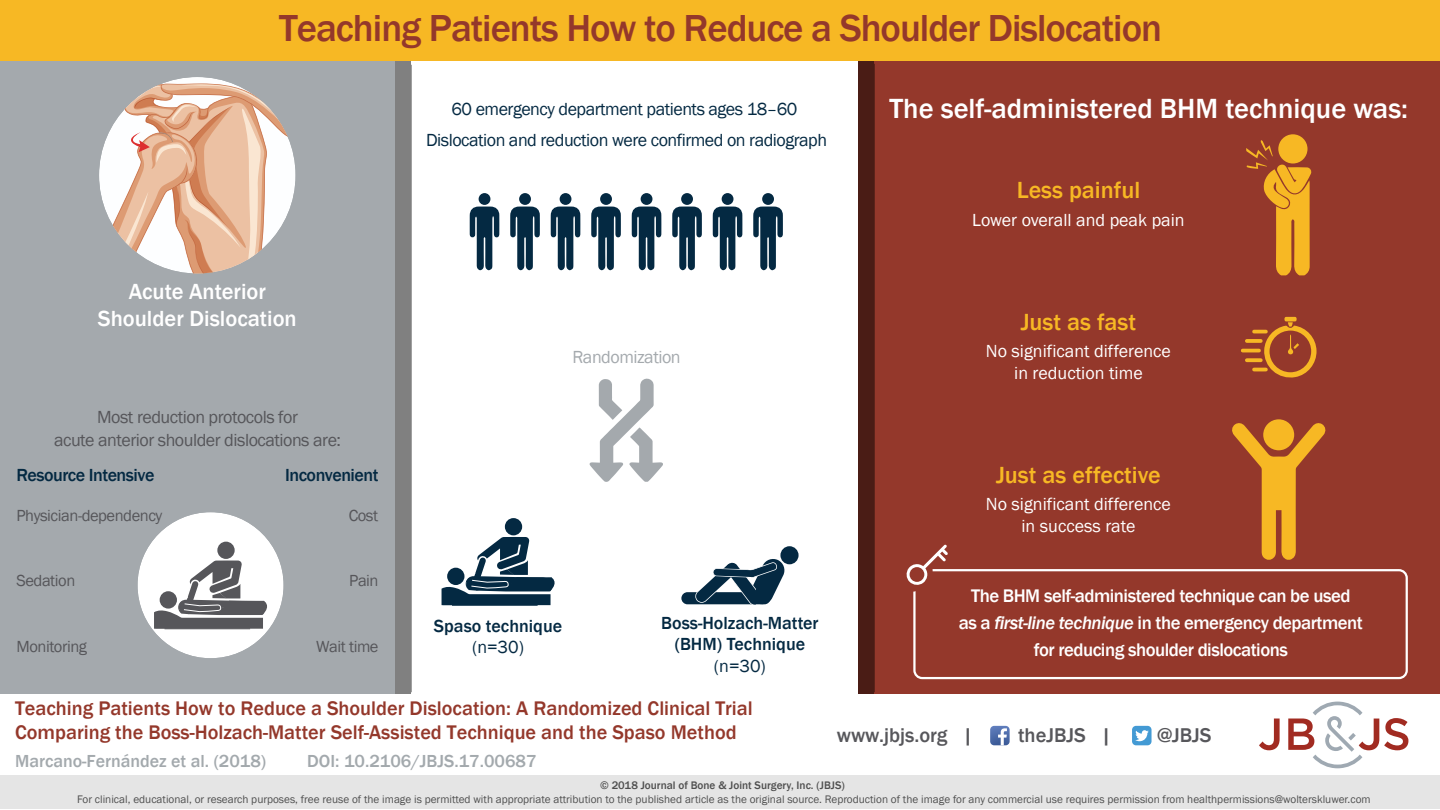
<style>
.page{position:relative;width:1440px;height:810px;background:#fff}
.page>*{position:absolute;margin:0;border:0;box-sizing:border-box;transform-origin:0 0}
.t1{font:500 38.7px "Franklin Gothic";letter-spacing:-.025em;color:#94382b}
.t2{font:500 28.5px "Franklin Gothic";color:#fff}
.t3{font:500 24px "Franklin Gothic";color:#f7b824}
.t4{font:500 22.5px/27px "Franklin Gothic";color:#fff;text-align:center}
.t5{font:500 20.48px "Franklin Gothic";color:#57575b}
.t6{font:500 20.25px/24.3px "Franklin Gothic";color:#94382b}
.t7{font:500 18.75px/27px "Franklin Gothic";letter-spacing:-.025em;color:#fff;text-align:center}
.t8{font:18px/31.5px "Franklin Gothic";letter-spacing:-.025em;color:#042942;text-align:center}
.t9{font:18px/21.6px "Franklin Gothic";color:#fff;text-align:center}
.t10{font:18px/22.5px "Franklin Gothic";letter-spacing:-.025em;color:#56565a;text-align:center}
.t11{font:500 18px/21.6px "Franklin Gothic";color:#042942;text-align:center}
.t12{font:500 18px "Franklin Gothic";letter-spacing:-.025em;color:#042942}
.t13{font:18px "Franklin Gothic";letter-spacing:-.025em;color:#a4a9ad}
.t14{font:500 17.92px "Franklin Gothic";color:#a3a9ad}
.t15{font:16.5px "Franklin Gothic";letter-spacing:-.025em;color:#56565a}
.t16{font:11.25px "Franklin Gothic";color:#4f4f4f}
.t17{font:500 11.25px "Franklin Gothic";color:#4f4f4f}
.s1{font-style:italic}
</style>
<div class="page">
<div style="left:857px;top:61px;width:583px;height:634px;background:#94382b"></div>
<div style="left:858px;top:61px;width:17px;height:633px;background:#4a1c15"></div>
<div style="left:395px;top:60px;width:463px;height:634px;background:#fff"></div>
<img style="left:394px;top:61px;width:18px;height:633px">
<div style="left:0;top:61px;width:394px;height:633px;background:#a4a9ad"></div>
<div style="left:0;top:694px;width:1440px;height:88px;background:#fff"></div>
<div style="left:0;top:776px;width:1440px;height:33px;background:#e5e5e5"></div>
<div style="left:0;top:0;width:1440px;height:61px;background:#f7b824"></div>
<svg style="left:1259px;top:719px;width:21px;height:31px"></svg>
<svg style="left:1288px;top:702px;width:120px;height:66px"></svg>
<svg style="left:990px;top:726px;width:20px;height:19px"></svg>
<div style="left:1132px;top:726px;width:20px;height:19px;background:#439ad4;border-radius:4px"></div>
<svg style="left:1135px;top:730px;width:14px;height:11px"></svg>
<div style="left:913px;top:569px;width:495px;height:110px;border:2px solid #fff;border-radius:8px"></div>
<div style="left:891px;top:550px;width:42px;height:42px;background:#94382b;border-radius:50%"></div>
<svg style="left:906px;top:545px;width:42px;height:40px"></svg>
<svg style="left:99px;top:82px;width:197px;height:192px"></svg>
<svg style="left:470px;top:207px;width:29px;height:63px"></svg>
<div style="left:479px;top:193px;width:11px;height:12px;background:#042942;border-radius:50%"></div>
<svg style="left:510px;top:207px;width:30px;height:63px"></svg>
<div style="left:519px;top:193px;width:12px;height:12px;background:#042942;border-radius:50%"></div>
<svg style="left:551px;top:207px;width:29px;height:63px"></svg>
<div style="left:560px;top:193px;width:12px;height:12px;background:#042942;border-radius:50%"></div>
<svg style="left:591px;top:207px;width:30px;height:63px"></svg>
<div style="left:600px;top:193px;width:12px;height:12px;background:#042942;border-radius:50%"></div>
<svg style="left:632px;top:207px;width:29px;height:63px"></svg>
<div style="left:641px;top:193px;width:12px;height:12px;background:#042942;border-radius:50%"></div>
<svg style="left:672px;top:207px;width:30px;height:63px"></svg>
<div style="left:681px;top:193px;width:12px;height:12px;background:#042942;border-radius:50%"></div>
<svg style="left:713px;top:207px;width:29px;height:63px"></svg>
<div style="left:722px;top:193px;width:12px;height:12px;background:#042942;border-radius:50%"></div>
<svg style="left:753px;top:207px;width:30px;height:63px"></svg>
<div style="left:762px;top:193px;width:12px;height:12px;background:#042942;border-radius:50%"></div>
<svg style="left:589px;top:378px;width:74px;height:104px"></svg>
<div style="left:505px;top:518px;width:17px;height:17px;background:#042942;border-radius:50%"></div>
<svg style="left:442px;top:537px;width:113px;height:68px"></svg>
<div style="left:780px;top:546px;width:19px;height:18px;background:#042942;border-radius:50%"></div>
<div style="left:681px;top:592px;width:90px;height:12px;background:#042942;border-radius:6px"></div>
<svg style="left:695px;top:557px;width:91px;height:48px"></svg>
<div style="left:138px;top:512px;width:146px;height:146px;background:#fff;border-radius:50%"></div>
<div style="left:217px;top:542px;width:18px;height:17px;background:#56565a;border-radius:50%"></div>
<svg style="left:154px;top:561px;width:118px;height:68px"></svg>
<svg style="left:1246px;top:140px;width:66px;height:135px"></svg>
<div style="left:1278px;top:134px;width:30px;height:30px;background:#f7b824;border-radius:50%"></div>
<svg style="left:1232px;top:422px;width:94px;height:138px"></svg>
<div style="left:1263px;top:419px;width:31px;height:31px;background:#f7b824;border-radius:50%"></div>
<svg style="left:1241px;top:317px;width:76px;height:61px"></svg>
<h1 class="t1" style="left:279px;top:4px;width:884px">Teaching Patients How to Reduce a Shoulder Dislocation</h1>
<h3 class="t8" style="left:426px;top:93px;width:403px">60 emergency department patients ages 18–60<br>Dislocation and reduction were confirmed on radiograph</h3>
<h2 class="t2" style="left:889px;top:91px;width:520px">The self-administered BHM technique was:</h2>
<h3 class="t3" style="left:1017px;top:175px;width:125px">Less painful</h3>
<h3 class="t9" style="left:972px;top:209px;width:214px">Lower overall and peak pain</h3>
<h3 class="t4" style="left:98px;top:278px;width:201px">Acute Anterior<br>Shoulder Dislocation</h3>
<h3 class="t10" style="left:54px;top:406px;width:289px">Most reduction protocols for<br>acute anterior shoulder dislocations are:</h3>
<h3 class="t12" style="left:16px;top:464px;width:139px">Resource Intensive</h3>
<h3 class="t12" style="left:285px;top:464px;width:95px">Inconvenient</h3>
<h3 class="t15" style="left:16px;top:505px;width:147px">Physician-dependency</h3>
<h3 class="t15" style="left:349px;top:505px;width:31px">Cost</h3>
<h3 class="t15" style="left:16px;top:570px;width:60px">Sedation</h3>
<h3 class="t15" style="left:349px;top:571px;width:31px">Pain</h3>
<h3 class="t15" style="left:16px;top:637px;width:72px">Monitoring</h3>
<h3 class="t15" style="left:316px;top:637px;width:64px">Wait time</h3>
<h3 class="t13" style="left:572px;top:346px;width:110px">Randomization</h3>
<h3 class="t11" style="left:434px;top:615px;width:130px">Spaso technique</h3>
<h3 class="t8" style="left:472px;top:632px;width:53px">(n=30)</h3>
<h3 class="t11" style="left:661px;top:612px;width:159px">Boss-Holzach-Matter (BHM) Technique</h3>
<h3 class="t8" style="left:714px;top:651px;width:53px">(n=30)</h3>
<h3 class="t6" style="left:15px;top:696px;width:739px">Teaching Patients How to Reduce a Shoulder Dislocation: A Randomized Clinical Trial<br>Comparing the Boss-Holzach-Matter Self-Assisted Technique and the Spaso Method</h3>
<h3 class="t14" style="left:15px;top:750px;width:253px">Marcano-Fernández et al. (2018)</h3>
<h3 class="t14" style="left:307px;top:750px;width:231px">DOI: 10.2106/JBJS.17.00687</h3>
<h3 class="t3" style="left:1021px;top:307px;width:117px">Just as fast</h3>
<h3 class="t9" style="left:986px;top:341px;width:187px">No significant difference in reduction time</h3>
<h3 class="t3" style="left:996px;top:460px;width:166px">Just as effective</h3>
<h3 class="t9" style="left:986px;top:494px;width:187px">No significant difference in success rate</h3>
<h3 class="t7" style="left:959px;top:583px;width:406px">The BHM self-administered technique can be used<br>as a <span class="s1">first-line technique</span> in the emergency department for reducing shoulder dislocations</h3>
<h3 class="t5" style="left:837px;top:723px;width:138px">www.jbjs.org |</h3>
<h3 class="t5" style="left:1018px;top:723px;width:95px">theJBJS |</h3>
<h3 class="t5" style="left:1158px;top:723px;width:56px">@JBJS</h3>
<p class="t17" style="left:600px;top:778px;width:246px">© 2018 Journal of Bone &amp; Joint Surgery, Inc. (JBJS)</p>
<p class="t16" style="left:77px;top:792px;width:1295px">For clinical, educational, or research purposes, free reuse of the image is permitted with appropriate attribution to the published article as the original source. Reproduction of the image for any commercial use requires permission from healthpermissions@wolterskluwer.com</p>
</div>
